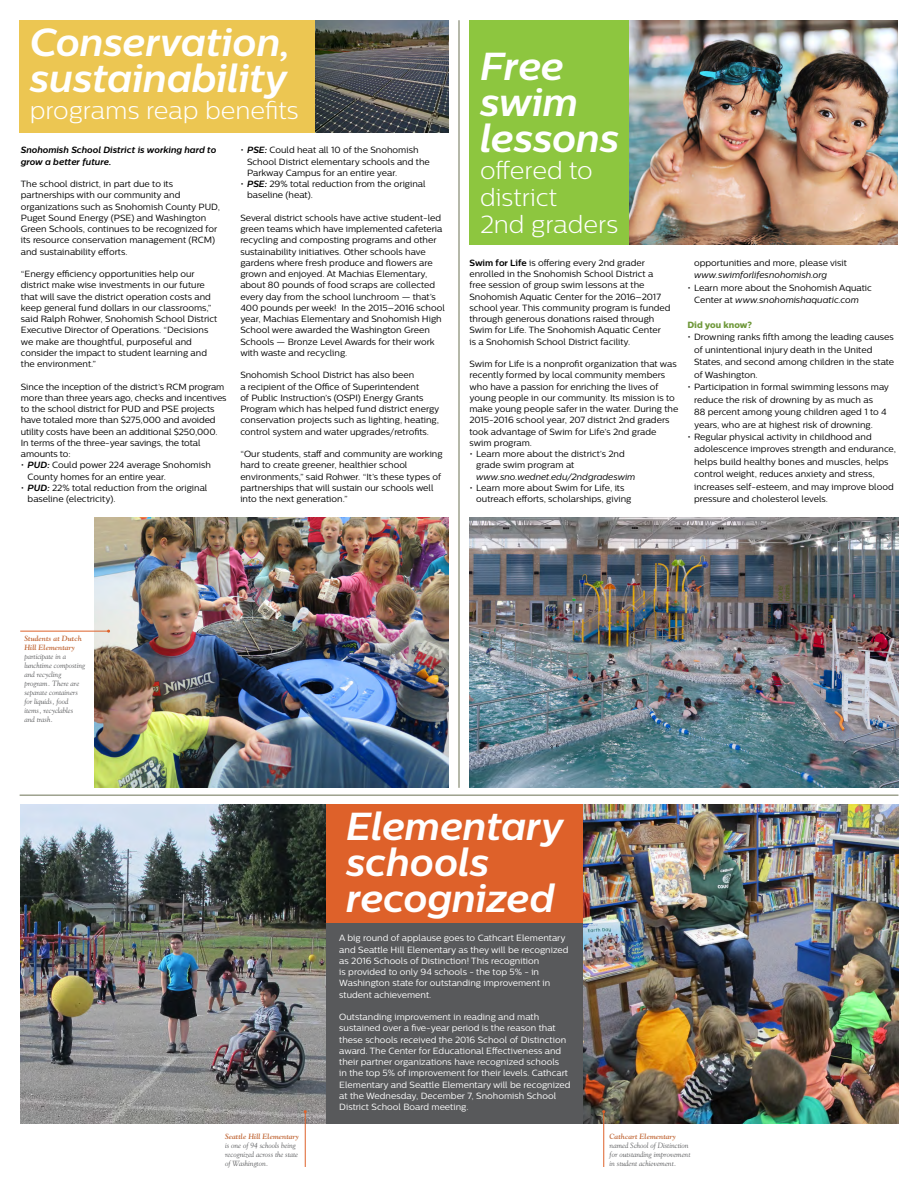
<style>
.page{position:relative;width:918px;height:1188px;background:#fff}
.page>*{position:absolute;margin:0;border:0;box-sizing:border-box;transform-origin:0 0}
.t1{font:italic 700 39px/36px "Centrale Sans";color:#fff}
.t2{font:300 24.75px/27px "Centrale Sans";color:#fff}
.t3{font:9px/11.2px "Centrale Sans";color:#000}
.t4{font:9px/11.2px "Centrale Sans";color:#fff}
.t5{font:italic 9px "Centrale Sans";color:#000}
.t6{font:italic 700 9px/11.2px "Centrale Sans";color:#000}
.t7{font:9px "Centrale Sans X Bold";color:#6f983a}
.t8{font:italic 7.5px/9px "Goudy Std";color:#58595b}
.t9{font:italic 700 7.5px/9px "Goudy Std";color:#c26b3c}
.s1{font-weight:700;font-style:italic}
.s2{font-weight:700}
.s3{font-style:italic}
</style>
<div class="page">
<div style="left:311px;top:804px;width:287px;height:119px;background:#de612a"></div>
<div style="left:311px;top:923px;width:287px;height:200px;background:#58595b"></div>
<div style="left:20px;top:20px;width:428px;height:113px;background:#ecc652"></div>
<img style="left:94px;top:517px;width:354px;height:271px">
<img style="left:316px;top:20px;width:132px;height:113px">
<hr style="left:459px;top:20px;width:1px;height:768px;background:#6c7255">
<img style="left:470px;top:517px;width:428px;height:271px">
<hr style="left:20px;top:631px;width:89px;height:1px;background:#de612a">
<div style="left:470px;top:20px;width:428px;height:225px;background:#8dc63f"></div>
<img style="left:629px;top:20px;width:269px;height:225px">
<img style="left:21px;top:804px;width:304px;height:319px">
<img style="left:584px;top:804px;width:314px;height:319px">
<hr style="left:603px;top:1112px;width:1px;height:55px;background:#de612a">
<hr style="left:305px;top:1112px;width:1px;height:55px;background:#de612a">
<hr style="left:20px;top:795px;width:878px;height:1px;background:#6c7255">
<h1 class="t1" style="left:30px;top:24px;width:262px">Conservation, sustainability</h1>
<h2 class="t2" style="left:30px;top:97px;width:270px">programs reap benefits</h2>
<p class="t6" style="left:21px;top:144px;width:197px">Snohomish School District is working hard to grow a better future.</p>
<p class="t3" style="left:21px;top:178px;width:201px">The school district, in part due to its partnerships with our community and organizations such as Snohomish County PUD, Puget Sound Energy (PSE) and Washington Green Schools, continues to be recognized for its resource conservation management (RCM) and sustainability efforts.</p>
<p class="t3" style="left:21px;top:268px;width:198px">“Energy efficiency opportunities help our district make wise investments in our future that will save the district operation costs and keep general fund dollars in our classrooms,” said Ralph Rohwer, Snohomish School District Executive Director of Operations. “Decisions we make are thoughtful, purposeful and consider the impact to student learning and the environment.”</p>
<p class="t3" style="left:21px;top:381px;width:207px">Since the inception of the district’s RCM program more than three years ago, checks and incentives to the school district for PUD and PSE projects have totaled more than $275,000 and avoided utility costs have been an additional $250,000.<br>In terms of the three-year savings, the total amounts to:</p>
<p class="t3" style="left:28px;top:460px;width:185px;text-indent:-7px">• <span class="s1">PUD:</span> Could power 224 average Snohomish<br>County homes for an entire year.</p>
<p class="t3" style="left:28px;top:482px;width:181px;text-indent:-7px">• <span class="s1">PUD:</span> 22% total reduction from the original baseline (electricity).</p>
<p class="t3" style="left:247px;top:145px;width:184px;text-indent:-7px">• <span class="s1">PSE:</span> Could heat all 10 of the Snohomish<br>School District elementary schools and the<br>Parkway Campus for an entire year.</p>
<p class="t3" style="left:247px;top:178px;width:180px;text-indent:-7px">• <span class="s1">PSE:</span> 29% total reduction from the original baseline (heat).</p>
<p class="t3" style="left:240px;top:212px;width:206px">Several district schools have active student-led green teams which have implemented cafeteria recycling and composting programs and other sustainability initiatives. Other schools have gardens where fresh produce and flowers are grown and enjoyed. At Machias Elementary, about 80 pounds of food scraps are collected every day from the school lunchroom — that’s 400 pounds per week! In the 2015–2016 school year, Machias Elementary and Snohomish High School were awarded the Washington Green Schools — Bronze Level Awards for their work with waste and recycling.</p>
<p class="t3" style="left:240px;top:370px;width:201px">Snohomish School District has also been<br>a recipient of the Office of Superintendent<br>of Public Instruction’s (OSPI) Energy Grants Program which has helped fund district energy conservation projects such as lighting, heating, control system and water upgrades/retrofits.</p>
<p class="t3" style="left:240px;top:448px;width:204px">“Our students, staff and community are working hard to create greener, healthier school environments,” said Rohwer. “It’s these types of partnerships that will sustain our schools well into the next generation.”</p>
<h1 class="t1" style="left:480px;top:48px;width:141px">Free swim lessons</h1>
<h2 class="t2" style="left:480px;top:157px;width:140px">offered to district<br>2nd graders</h2>
<p class="t3" style="left:470px;top:257px;width:203px"><span class="s2">Swim for Life</span> is offering every 2nd grader enrolled in the Snohomish School District a free session of group swim lessons at the Snohomish Aquatic Center for the 2016–2017 school year. This community program is funded through generous donations raised through Swim for Life. The Snohomish Aquatic Center<br>is a Snohomish School District facility.</p>
<p class="t3" style="left:470px;top:358px;width:210px">Swim for Life is a nonprofit organization that was recently formed by local community members who have a passion for enriching the lives of young people in our community. Its mission is to make young people safer in the water. During the 2015-2016 school year, 207 district 2nd graders took advantage of Swim for Life’s 2nd grade swim program.</p>
<p class="t3" style="left:476px;top:448px;width:150px;text-indent:-7px">• Learn more about the district’s 2nd grade swim program at</p>
<p class="t5" style="left:476px;top:471px;width:161px">www.sno.wednet.edu/2ndgradeswim</p>
<p class="t3" style="left:476px;top:482px;width:157px;text-indent:-7px">• Learn more about Swim for Life, its outreach efforts, scholarships, giving</p>
<p class="t3" style="left:694px;top:257px;width:154px">opportunities and more, please visit</p>
<p class="t5" style="left:694px;top:270px;width:135px">www.swimforlifesnohomish.org</p>
<p class="t3" style="left:694px;top:281px;width:179px;line-height:12.5px;text-indent:-7px">• Learn more about the Snohomish Aquatic<br>Center at <span class="s3">www.snohomishaquatic.com</span></p>
<p class="t7" style="left:687px;top:319px;width:66px">Did you know?</p>
<p class="t3" style="left:694px;top:331px;width:202px;line-height:12.5px;text-indent:-7px">• Drowning ranks fifth among the leading causes of unintentional injury death in the United States, and second among children in the state of Washington.</p>
<p class="t3" style="left:694px;top:381px;width:197px;line-height:12.5px;text-indent:-7px">• Participation in formal swimming lessons may reduce the risk of drowning by as much as<br>88 percent among young children aged 1 to 4 years, who are at highest risk of drowning.</p>
<p class="t3" style="left:694px;top:431px;width:204px;line-height:12.5px;text-indent:-7px">• Regular physical activity in childhood and adolescence improves strength and endurance, helps build healthy bones and muscles, helps control weight, reduces anxiety and stress, increases self-esteem, and may improve blood pressure and cholesterol levels.</p>
<p class="t9" style="left:24px;top:634px;width:59px">Students at Dutch<br>Hill Elementary</p>
<p class="t8" style="left:24px;top:652px;width:62px">participate in a lunchtime composting and recycling program. There are separate containers for liquids, food items, recyclables and trash.</p>
<h1 class="t1" style="left:346px;top:808px;width:219px">Elementary schools recognized</h1>
<p class="t4" style="left:339px;top:932px;width:231px">A big round of applause goes to Cathcart Elementary and Seattle Hill Elementary as they will be recognized as 2016 Schools of Distinction! This recognition<br>is provided to only 94 schools - the top 5% - in Washington state for outstanding improvement in student achievement.</p>
<p class="t4" style="left:339px;top:1011px;width:233px">Outstanding improvement in reading and math sustained over a five-year period is the reason that these schools received the 2016 School of Distinction award. The Center for Educational Effectiveness and their partner organizations have recognized schools<br>in the top 5% of improvement for their levels. Cathcart Elementary and Seattle Elementary will be recognized at the Wednesday, December 7, Snohomish School District School Board meeting.</p>
<p class="t9" style="left:225px;top:1131px;width:75px">Seattle Hill Elementary</p>
<p class="t8" style="left:225px;top:1141px;width:75px">is one of 94 schools being recognized across the state of Washington.</p>
<p class="t9" style="left:610px;top:1131px;width:68px">Cathcart Elementary</p>
<p class="t8" style="left:610px;top:1141px;width:82px">named School of Distinction for outstanding improvement in student achievement.</p>
</div>
